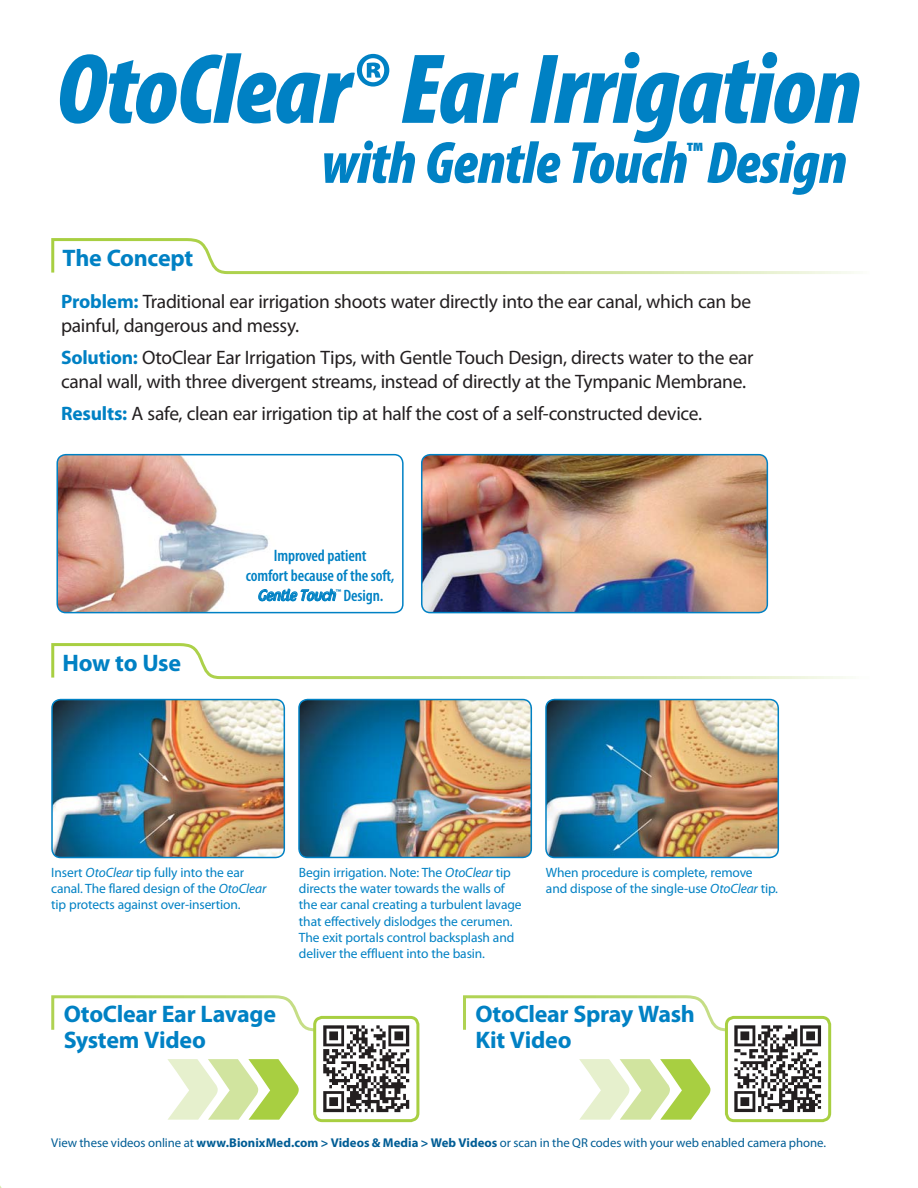
<style>
.page{position:relative;width:918px;height:1188px;background:#fff}
.page>*{position:absolute;margin:0;border:0;box-sizing:border-box;transform-origin:0 0}
.t1{font:italic 900 condensed 100.5px "Myriad Pro";letter-spacing:-.015em;color:#0081c4}
.t2{font:italic 900 condensed 60px "Myriad Pro";letter-spacing:-.01em;color:#0081c4}
.t3{font:700 24px/25.5px "Myriad Pro";letter-spacing:-.01em;color:#0081c4}
.t4{font:19.5px/23.4px "Myriad Pro";letter-spacing:-.02em;color:#231f20}
.t5{font:600 condensed 16.65px/20px "Myriad Pro";letter-spacing:-.01em;color:#0081c4;text-align:center}
.t6{font:italic condensed 15.9px "Cocon";color:#0081c4}
.t7{font:13.5px/16.2px "Myriad Pro";letter-spacing:-.01em;color:#0081c4}
.t8{font:12.75px "Myriad Pro";color:#005d95}
.s1{font-weight:700;color:#0081c4}
.s2{font-family:"Myriad Pro";font-weight:600;font-style:normal;font-size:16.65px}
.s3{font-style:italic}
.s4{font-weight:700}
</style>
<div class="page">
<img style="left:52px;top:700px;width:232px;height:158px;border-radius:9px">
<div style="left:51px;top:699px;width:234px;height:159px;border:2px solid #0081c4;border-radius:9px"></div>
<img style="left:299px;top:700px;width:232px;height:157px;border-radius:9px">
<div style="left:298px;top:699px;width:234px;height:159px;border:2px solid #0081c4;border-radius:9px"></div>
<img style="left:546px;top:700px;width:232px;height:157px;border-radius:9px">
<div style="left:545px;top:699px;width:234px;height:159px;border:2px solid #0081c4;border-radius:9px"></div>
<svg style="left:51px;top:238px;width:806px;height:37px"></svg>
<svg style="left:51px;top:643px;width:798px;height:37px"></svg>
<img style="left:57px;top:455px;width:346px;height:158px;border-radius:9px">
<div style="left:56px;top:454px;width:348px;height:159px;border:2px solid #0081c4;border-radius:9px"></div>
<img style="left:422px;top:455px;width:345px;height:158px;border-radius:9px">
<div style="left:421px;top:454px;width:347px;height:159px;border:2px solid #0081c4;border-radius:9px"></div>
<svg style="left:258px;top:589px;width:78px;height:12px"></svg>
<svg style="left:51px;top:995px;width:364px;height:37px"></svg>
<img style="left:315px;top:1017px;width:103px;height:104px;border-radius:8px">
<div style="left:313px;top:1016px;width:106px;height:106px;border:3px solid #a8cf41;border-radius:8px"></div>
<svg style="left:167px;top:1059px;width:132px;height:61px"></svg>
<svg style="left:463px;top:995px;width:364px;height:37px"></svg>
<img style="left:726px;top:1017px;width:104px;height:104px;border-radius:8px">
<div style="left:725px;top:1016px;width:106px;height:106px;border:3px solid #a8cf41;border-radius:8px"></div>
<svg style="left:579px;top:1059px;width:132px;height:61px"></svg>
<h1 class="t1" style="left:57px;top:29px;width:806px">OtoClear® Ear Irrigation</h1>
<h2 class="t2" style="left:321px;top:127px;width:527px">with Gentle Touch<sup>™</sup> Design</h2>
<h3 class="t3" style="left:63px;top:247px;width:132px">The Concept</h3>
<h3 class="t4" style="left:61px;top:291px;width:692px"><span class="s1">Problem:</span> Traditional ear irrigation shoots water directly into the ear canal, which can be painful, dangerous and messy.</h3>
<h3 class="t4" style="left:61px;top:347px;width:694px"><span class="s1">Solution:</span> OtoClear Ear Irrigation Tips, with Gentle Touch Design, directs water to the ear canal wall, with three divergent streams, instead of directly at the Tympanic Membrane.</h3>
<h3 class="t4" style="left:61px;top:403px;width:642px"><span class="s1">Results:</span> A safe, clean ear irrigation tip at half the cost of a self-constructed device.</h3>
<h3 class="t3" style="left:63px;top:652px;width:120px">How to Use</h3>
<p class="t5" style="left:246px;top:546px;width:150px">Improved patient<br>comfort because of the soft,</p>
<p class="t6" style="left:257px;top:586px;width:128px">GentleTouch<sup>™</sup> <span class="s2">D e s i g n .</span></p>
<p class="t7" style="left:51px;top:865px;width:217px">Insert <span class="s3">OtoClear</span> tip fully into the ear canal. The flared design of the <span class="s3">OtoClear </span>tip protects against over-insertion.</p>
<p class="t7" style="left:546px;top:865px;width:234px">When procedure is complete, remove<br>and dispose of the single-use <span class="s3">OtoClear</span> tip.</p>
<p class="t7" style="left:299px;top:865px;width:224px">Begin irrigation. Note: The <span class="s3">OtoClear</span> tip directs the water towards the walls of the ear canal creating a turbulent lavage that effectively dislodges the cerumen.<br>The exit portals control backsplash and deliver the effluent into the basin.</p>
<h3 class="t3" style="left:64px;top:1003px;width:214px">OtoClear Ear Lavage<br>System Video</h3>
<h3 class="t3" style="left:475px;top:1003px;width:221px">OtoClear Spray Wash<br>Kit Video</h3>
<p class="t8" style="left:51px;top:1138px;width:776px">View these videos online at <span class="s4">www.BionixMed.com &gt; Videos &amp; Media &gt; Web Videos</span> or scan in the QR codes with your web enabled camera phone.</p>
</div>
